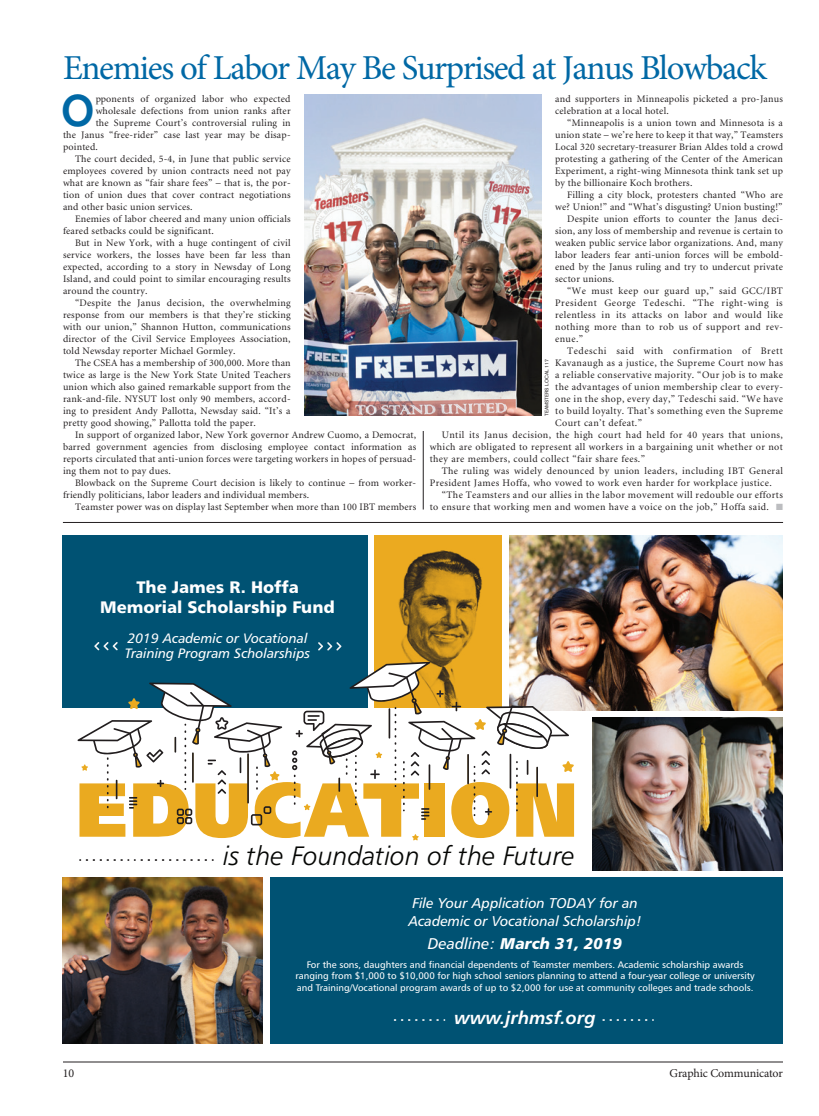
<style>
.page{position:relative;width:819px;height:1116px;background:#fff}
.page>*{position:absolute;margin:0;border:0;box-sizing:border-box;transform-origin:0 0}
.t1{font:76.8px "Humanist 777 BT Extra Black B";color:#eaaa20}
.Body{font:500 44px "Akzidenz Grotesk BE";color:#0068a5}
.Headline_SERIF{font:35px "Minion Pro";letter-spacing:-.04em;color:#0068a5}
.t2{font:26.7px "Humanist 777 BT Light Italic B";color:#040503}
.t3{font:18px "Humanist 777 BT Bold Italic B";color:#fff}
.t4{font:16.7px/20.1px "Humanist 777 BT Black B";color:#fff;text-align:center}
.t5{font:15.6px "Humanist 777 BT Black Italic B";color:#fff}
.t6{font:14.2px/17.2px "Humanist 777 BT Italic B";color:#fff}
.t7{font:13.7px/15px "Humanist 777 BT Italic B";color:#fff}
.t8{font:12px "Minion Pro";letter-spacing:-.015em;color:#231f20}
.Body-2{font:10px/12px "Minion";letter-spacing:.02em;color:#231f20;text-align:justify}
.Body-3{font:10px/12px "Minion";letter-spacing:.04em;color:#231f20}
.t9{font:9.5px/11.7px "Humanist 777 BT Roman B";color:#fff;text-align:center}
.PhotoCredit{font:5px "Akzidenz Grotesk BE";color:#231f20}
.s1{color:#bcbdc0}
.s2{font-family:"Humanist 777 BT Italic B"}
</style>
<div class="page">
<hr style="left:63px;top:1062px;width:720px;height:1px;background:#231f20">
<hr style="left:423px;top:431px;width:1px;height:79px;background:#231f20">
<img style="left:304px;top:94px;width:238px;height:321px">
<div style="left:62px;top:535px;width:305px;height:172px;background:#005273"></div>
<svg style="left:94px;top:642px;width:24px;height:8px"></svg>
<svg style="left:318px;top:642px;width:24px;height:9px"></svg>
<img style="left:62px;top:877px;width:201px;height:167px">
<div style="left:271px;top:877px;width:512px;height:167px;background:#005273"></div>
<svg style="left:394px;top:1019px;width:51px;height:2px"></svg>
<svg style="left:602px;top:1019px;width:52px;height:2px"></svg>
<img style="left:510px;top:535px;width:273px;height:175px">
<div style="left:374px;top:535px;width:128px;height:172px;background:#ebaa20"></div>
<img style="left:398px;top:550px;width:84px;height:113px">
<svg style="left:292px;top:663px;width:282px;height:157px"></svg>
<svg style="left:412px;top:834px;width:7px;height:7px"></svg>
<svg style="left:78px;top:683px;width:204px;height:142px"></svg>
<svg style="left:79px;top:859px;width:135px;height:2px"></svg>
<img style="left:592px;top:717px;width:191px;height:153px">
<hr style="left:63px;top:522px;width:720px;height:1px;background:#231f20">
<p class="Headline_SERIF" style="left:63px;top:45px;width:705px">Enemies of Labor May Be Surprised at Janus Blowback</p>
<p class="Body" style="left:61px;top:83px;width:35px">O</p>
<p class="Body-2" style="left:96px;top:93px;width:196px">pponents of organized labor who expected</p>
<p class="Body-2" style="left:96px;top:105px;width:197px">wholesale defections from union ranks after</p>
<p class="Body-2" style="left:96px;top:117px;width:196px">the Supreme Court’s controversial ruling in</p>
<p class="Body-2" style="left:63px;top:129px;width:229px">the Janus “free-rider” case last year may be disap-</p>
<p class="Body-2" style="left:63px;top:141px;width:36px">pointed.</p>
<p class="Body-2" style="left:63px;top:153px;width:229px;text-indent:12px">The court decided, 5-4, in June that public service employees covered by union contracts need not pay what are known as “fair share fees” – that is, the por&shy;tion of union dues that cover contract negotiations and other basic union services.</p>
<p class="Body-2" style="left:63px;top:213px;width:229px;text-indent:12px">Enemies of labor cheered and many union officials feared setbacks could be significant.</p>
<p class="Body-2" style="left:63px;top:237px;width:229px;text-indent:12px">But in New York, with a huge contingent of civil service workers, the losses have been far less than expected, according to a story in Newsday of Long Island, and could point to similar encouraging results around the country.</p>
<p class="Body-2" style="left:63px;top:297px;width:229px;text-indent:12px">“Despite the Janus decision, the overwhelming response from our members is that they’re sticking with our union,” Shannon Hutton, communications director of the Civil Service Employees Association, told Newsday reporter Michael Gormley.</p>
<p class="Body-2" style="left:63px;top:357px;width:229px;text-indent:12px">The CSEA has a membership of 300,000. More than twice as large is the New York State United Teachers union which also gained remarkable support from the rank-and-file. NYSUT lost only 90 members, accord&shy;ing to president Andy Pallotta, Newsday said. “It’s a pretty good showing,” Pallotta told the paper.</p>
<p class="Body-2" style="left:63px;top:429px;width:355px;text-indent:12px">In support of organized labor, New York governor Andrew Cuomo, a Democrat, barred government agencies from disclosing employee contact information as reports circulated that anti-union forces were targeting workers in hopes of persuad&shy;ing them not to pay dues.</p>
<p class="Body-2" style="left:63px;top:477px;width:355px;text-indent:12px">Blowback on the Supreme Court decision is likely to continue – from worker&shy;friendly politicians, labor leaders and individual members.</p>
<p class="Body-2" style="left:75px;top:501px;width:343px">Teamster power was on display last September when more than 100 IBT members</p>
<p class="Body-2" style="left:555px;top:93px;width:229px">and supporters in Minneapolis picketed a pro-Janus celebration at a local hotel.</p>
<p class="Body-2" style="left:555px;top:117px;width:229px;text-indent:12px">“Minneapolis is a union town and Minnesota is a union state – we’re here to keep it that way,” Teamsters Local 320 secretary-treasurer Brian Aldes told a crowd protesting a gathering of the Center of the American Experiment, a right-wing Minnesota think tank set up by the billionaire Koch brothers.</p>
<p class="Body-2" style="left:555px;top:189px;width:229px;text-align:right">Filling a city block, protesters chanted “Who are we? Union!” and “What’s disgusting? Union busting!”</p>
<p class="Body-2" style="left:555px;top:213px;width:229px;text-indent:12px">Despite union efforts to counter the Janus deci&shy;sion, any loss of membership and revenue is certain to weaken public service labor organizations. And, many labor leaders fear anti-union forces will be embold&shy;ened by the Janus ruling and try to undercut private sector unions.</p>
<p class="Body-2" style="left:555px;top:285px;width:229px;text-indent:12px">“We must keep our guard up,” said GCC/IBT President George Tedeschi. “The right-wing is relentless in its attacks on labor and would like nothing more than to rob us of support and rev&shy;enue.”</p>
<p class="Body-2" style="left:555px;top:345px;width:229px;text-indent:12px">Tedeschi said with confirmation of Brett Kavanaugh as a justice, the Supreme Court now has a reliable conservative majority. “Our job is to make the advantages of union membership clear to every&shy;one in the shop, every day,” Tedeschi said. “We have to build loyalty. That’s something even the Supreme Court can’t defeat.”</p>
<p class="Body-2" style="left:430px;top:429px;width:355px;text-indent:12px">Until its Janus decision, the high court had held for 40 years that unions, which are obligated to represent all workers in a bargaining unit whether or not they are members, could collect “fair share fees.”</p>
<p class="Body-3" style="left:430px;top:465px;width:355px;text-indent:12px">The ruling was widely denounced by union leaders, including IBT General<br>President James Hoffa, who vowed to work even harder for workplace justice.</p>
<p class="Body-3" style="left:430px;top:489px;width:355px;text-align:right">“The Teamsters and our allies in the labor movement will redouble our efforts<br>to ensure that working men and women have a voice on the job,” Hoffa said. <span class="s1">■</span></p>
<p class="PhotoCredit" style="left:544px;top:416px;width:58px;rotate:-90deg">TEAMSTERS LOCAL 117</p>
<p class="t4" style="left:100px;top:577px;width:236px">The James R. Hoffa<br>Memorial Scholarship Fund</p>
<p class="t7" style="left:125px;top:631px;width:187px">2019 Academic or Vocational<br>Training Program Scholarships</p>
<p class="t1" style="left:75px;top:761px;width:505px">EDUCATION</p>
<p class="t2" style="left:223px;top:839px;width:353px">is the Foundation of the Future</p>
<p class="t6" style="left:408px;top:894px;width:235px">File Your Application TODAY for an<br>Academic or Vocational Scholarship!</p>
<p class="t5" style="left:428px;top:933px;width:196px"><span class="s2">Deadline:</span> March 31, 2019</p>
<p class="t9" style="left:295px;top:958px;width:461px">For the sons, daughters and financial dependents of Teamster members. Academic scholarship awards ranging from $1,000 to $10,000 for high school seniors planning to attend a four-year college or university and Training/Vocational program awards of up to $2,000 for use at community colleges and trade schools.</p>
<p class="t3" style="left:454px;top:1007px;width:143px">www.jrhmsf.org</p>
<p class="t8" style="left:63px;top:1065px;width:13px">10</p>
<p class="t8" style="left:670px;top:1065px;width:115px">Graphic Communicator</p>
</div>
